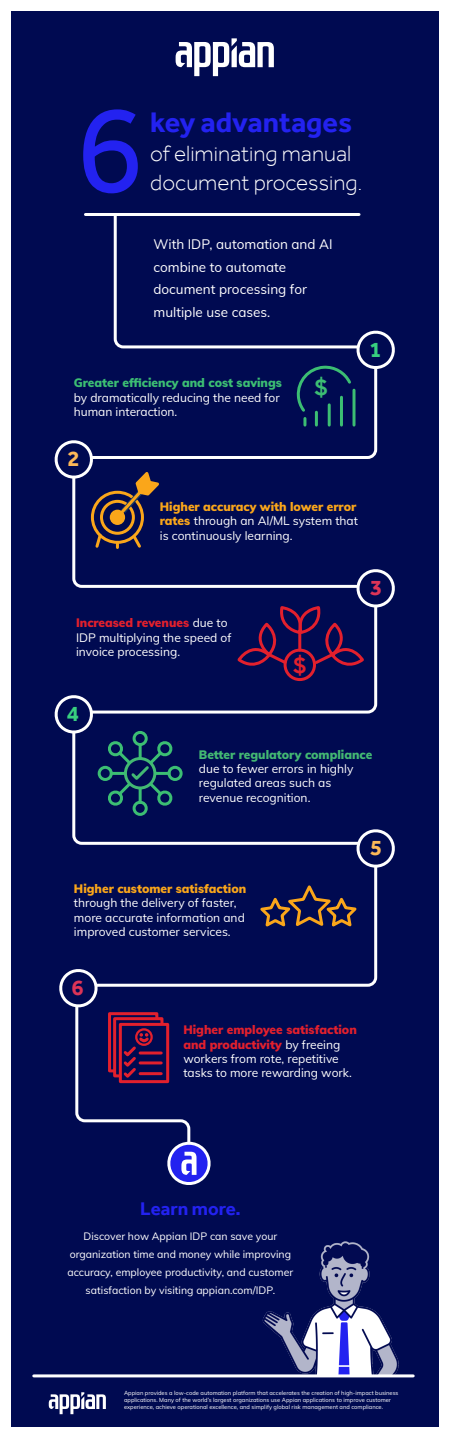
<style>
.page{position:relative;width:450px;height:1441px;background:#fff}
.page>*{position:absolute;margin:0;border:0;box-sizing:border-box;transform-origin:0 0}
.t1{font:126.38px "Effra";color:#2322f0}
.t2{font:700 29.1px "Effra";color:#2322f0}
.t3{font:500 24.9px "Effra";color:#3cbe73}
.t4{font:500 24.9px "Effra";color:#e2202d}
.t5{font:300 22.65px/28.7px "Effra";color:#fff}
.t6{font:700 22.5px "Effra";color:#38cf7f}
.t7{font:700 22.5px "Effra";color:#fcb858}
.t8{font:700 22.5px "Effra";color:#dd3457}
.t9{font:700 18.83px "Effra";color:#2322f0}
.t10{font:13.5px/22.5px "Mulish";color:#fff}
.t11{font:12px/14.4px "Mulish";color:#fff}
.t12{font:900 12px "Mulish";color:#3cbe73}
.t13{font:900 12px "Mulish";color:#43b873}
.t14{font:900 12px "Mulish";color:#faa61a}
.t15{font:10.5px/18px "Mulish";color:#fff;text-align:center}
.t16{font:5.78px/6.9px "Mulish";color:#fff}
.s1{font-weight:900;color:#faa61a}
.s2{font-weight:900;color:#e2202d}
</style>
<div class="page">
<div style="left:11px;top:12px;width:428px;height:1414px;background:#000a51"></div>
<svg style="left:176px;top:38px;width:98px;height:38px"></svg>
<svg style="left:72px;top:213px;width:306px;height:928px"></svg>
<svg style="left:255px;top:880px;width:106px;height:50px"></svg>
<img style="left:262px;top:1241px;width:137px;height:133px">
<svg style="left:54px;top:440px;width:43px;height:43px"></svg>
<svg style="left:54px;top:695px;width:43px;height:43px"></svg>
<svg style="left:352px;top:829px;width:43px;height:43px"></svg>
<svg style="left:294px;top:330px;width:101px;height:95px"></svg>
<div style="left:91px;top:491px;width:53px;height:53px;border:3px solid #faa61a;border-radius:50%"></div>
<div style="left:100px;top:500px;width:35px;height:35px;border:3px solid #faa61a;border-radius:50%"></div>
<div style="left:110px;top:509px;width:15px;height:16px;background:#faa61a;border-radius:50%"></div>
<svg style="left:93px;top:531px;width:11px;height:19px"></svg>
<svg style="left:130px;top:532px;width:14px;height:18px"></svg>
<svg style="left:116px;top:542px;width:3px;height:5px"></svg>
<svg style="left:116px;top:469px;width:48px;height:49px"></svg>
<svg style="left:235px;top:569px;width:160px;height:103px"></svg>
<div style="left:284px;top:648px;width:32px;height:33px;border:3px solid #e2202d;border-radius:50%"></div>
<div style="left:133px;top:731px;width:15px;height:15px;border:3px solid #3cbe73;border-radius:50%"></div>
<div style="left:133px;top:800px;width:15px;height:16px;border:3px solid #3cbe73;border-radius:50%"></div>
<div style="left:167px;top:766px;width:16px;height:15px;border:3px solid #3cbe73;border-radius:50%"></div>
<div style="left:98px;top:766px;width:15px;height:15px;border:3px solid #3cbe73;border-radius:50%"></div>
<svg style="left:105px;top:738px;width:71px;height:71px"></svg>
<svg style="left:59px;top:968px;width:43px;height:43px"></svg>
<div style="left:108px;top:1012px;width:50px;height:60px;background:#000a51;border:3px solid #e2202d"></div>
<svg style="left:113px;top:1017px;width:50px;height:60px"></svg>
<div style="left:119px;top:1022px;width:50px;height:61px;background:#000a51;border:3px solid #e2202d"></div>
<svg style="left:136px;top:1029px;width:16px;height:15px"></svg>
<div style="left:135px;top:1028px;width:18px;height:17px;border:2px solid #e2202d;border-radius:50%"></div>
<hr style="left:140px;top:1051px;width:21px;height:3px;background:#e2202d">
<hr style="left:140px;top:1061px;width:21px;height:3px;background:#e2202d">
<hr style="left:140px;top:1072px;width:21px;height:3px;background:#e2202d">
<svg style="left:121px;top:1033px;width:30px;height:47px"></svg>
<hr style="left:34px;top:1374px;width:379px;height:3px;background:#fff">
<svg style="left:49px;top:1392px;width:57px;height:22px"></svg>
<svg style="left:167px;top:1141px;width:44px;height:44px"></svg>
<h1 class="t1" style="left:75px;top:74px;width:70px">6</h1>
<h2 class="t2" style="left:150px;top:105px;width:204px">key advantages</h2>
<h3 class="t5" style="left:150px;top:139px;width:214px">of eliminating manual document processing.</h3>
<p class="t10" style="left:153px;top:232px;width:181px">With IDP, automation and AI combine to automate document processing for multiple use cases.</p>
<p class="t12" style="left:74px;top:374px;width:210px">Greater efficiency and cost savings</p>
<p class="t11" style="left:74px;top:390px;width:207px">by dramatically reducing the need for human interaction.</p>
<h3 class="t7" style="left:68px;top:445px;width:14px">2</h3>
<h3 class="t3" style="left:315px;top:372px;width:15px">$</h3>
<h3 class="t6" style="left:370px;top:335px;width:14px">1</h3>
<p class="t11" style="left:160px;top:499px;width:200px"><span class="s1">Higher accuracy with lower error rates</span> through an AI/ML system that is continuously learning.</p>
<p class="t11" style="left:76px;top:615px;width:157px"><span class="s2">Increased revenues</span> due to<br>IDP multiplying the speed of invoice processing.</p>
<h3 class="t6" style="left:67px;top:700px;width:14px">4</h3>
<h3 class="t4" style="left:293px;top:649px;width:15px">$</h3>
<h3 class="t8" style="left:370px;top:574px;width:14px">3</h3>
<p class="t13" style="left:199px;top:745px;width:175px">Better regulatory compliance</p>
<p class="t11" style="left:199px;top:761px;width:156px">due to fewer errors in highly regulated areas such as revenue recognition.</p>
<p class="t14" style="left:74px;top:879px;width:174px">Higher customer satisfaction</p>
<p class="t11" style="left:74px;top:895px;width:172px">through the delivery of faster, more accurate information and improved customer services.</p>
<h3 class="t7" style="left:370px;top:834px;width:14px">5</h3>
<h3 class="t8" style="left:72px;top:974px;width:14px">6</h3>
<p class="t11" style="left:183px;top:1022px;width:175px"><span class="s2">Higher employee satisfaction and productivity</span> by freeing workers from rote, repetitive tasks to more rewarding work.</p>
<h3 class="t9" style="left:140px;top:1197px;width:102px">Learn more.</h3>
<p class="t15" style="left:67px;top:1227px;width:227px">Discover how Appian IDP can save your organization time and money while improving accuracy, employee productivity, and customer satisfaction by visiting appian.com/IDP.</p>
<p class="t16" style="left:124px;top:1389px;width:276px">Appian provides a low-code automation platform that accelerates the creation of high-impact business applications. Many of the world’s largest organizations use Appian applications to improve customer experience, achieve operational excellence, and simplify global risk management and compliance.</p>
</div>
